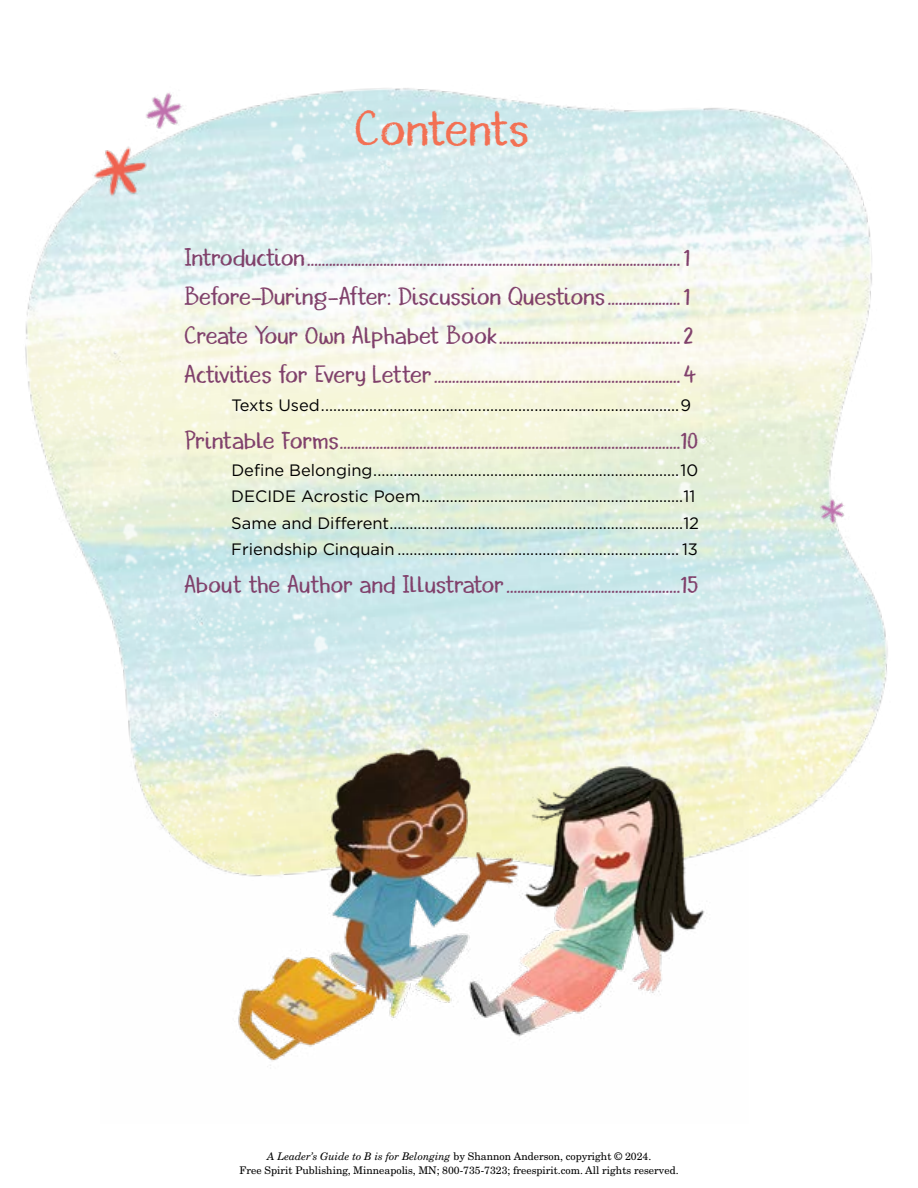
<style>
.page{position:relative;width:918px;height:1188px;background:#fff}
.page>*{position:absolute;margin:0;border:0;box-sizing:border-box;transform-origin:0 0}
.t1{font:45px "Borrowdale";letter-spacing:-.01em;color:#f37053}
.t2{font:22.5px/39px "Borrowdale";color:#80406b}
.t3{font:16.5px/26.4px "Gotham";color:#000}
.t4{font:10.5px/13.5px "New Century Schlbk LT Std";color:#000;text-align:center}
.s1{font-style:italic}
</style>
<div class="page">
<img style="left:25px;top:88px;width:863px;height:751px">
<img style="left:101px;top:710px;width:648px;height:356px">
<img style="left:810px;top:490px;width:47px;height:45px">
<img style="left:35px;top:88px;width:155px;height:150px">
<h1 class="t1" style="left:354px;top:98px;width:176px">Contents</h1>
<p class="t2" style="left:184px;top:238px;width:514px">Introduction....................................................................................................... 1<br>Before-During-After: Discussion Questions .................... 1<br>Create Your Own Alphabet Book.................................................. 2<br>Activities for Every Letter.................................................................... 4</p>
<p class="t3" style="left:231px;top:391px;width:461px">Texts Used.........................................................................................9</p>
<p class="t2" style="left:184px;top:421px;width:515px">Printable Forms..............................................................................................10</p>
<p class="t3" style="left:231px;top:457px;width:469px">Define Belonging............................................................................10<br>DECIDE Acrostic Poem.................................................................11<br>Same and Different.........................................................................12<br>Friendship Cinquain ...................................................................... 13</p>
<p class="t2" style="left:184px;top:565px;width:516px">About the Author and Illustrator................................................15</p>
<p class="t4" style="left:240px;top:1150px;width:441px"><span class="s1">A Leader’s Guide to B is for Belonging</span> by Shannon Anderson, copyright © 2024.<br>Free Spirit Publishing, Minneapolis, MN; 800-735-7323; freespirit.com. All rights reserved.</p>
</div>
